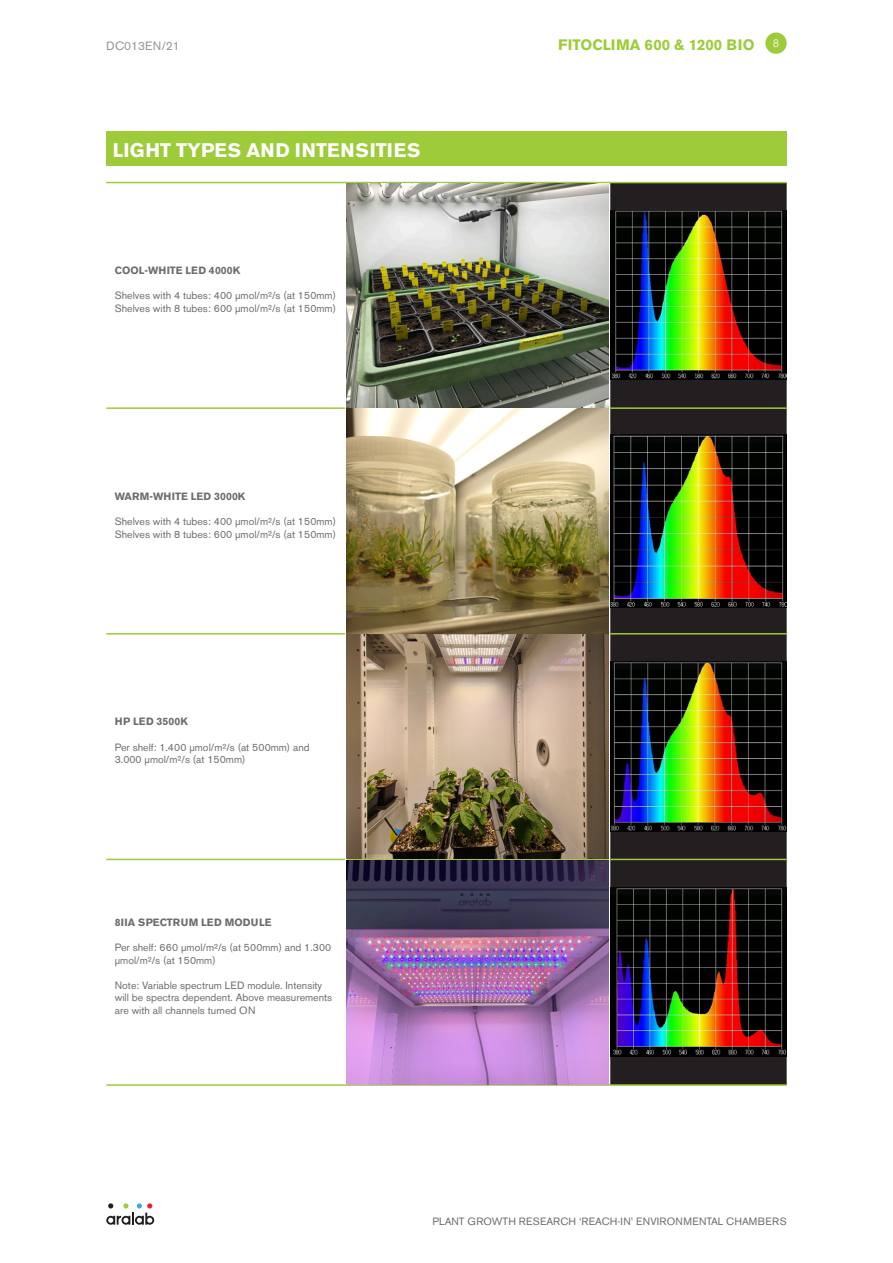
<style>
.page{position:relative;width:893px;height:1263px;background:#fff}
.page>*{position:absolute;margin:0;border:0;box-sizing:border-box;transform-origin:0 0}
.t1{font:700 19.5px "Akzidenz Grotesk BE";letter-spacing:.01em;color:#fff}
.t2{font:700 15px "Akzidenz Grotesk BE";color:#9ecb3a}
.t3{font:12px "Akzidenz Grotesk BE";color:#939598}
.t4{font:10.5px/12.6px "Akzidenz Grotesk BE";color:#6c6d70}
.t5{font:10.5px "Akzidenz Grotesk BE";letter-spacing:.02em;color:#6c6d70}
.t6{font:700 10.5px "Akzidenz Grotesk BE";color:#6c6d70}
.t7{font:700 10.5px "Akzidenz Grotesk BE";letter-spacing:.02em;color:#6c6d70}
</style>
<div class="page">
<svg style="left:106px;top:1203px;width:48px;height:22px"></svg>
<div style="left:765px;top:33px;width:22px;height:21px;background:#9ecb3a;border-radius:50%"></div>
<div style="left:106px;top:132px;width:681px;height:34px;background:#9ecb3a"></div>
<div style="left:610px;top:183px;width:177px;height:901px;background:#231f20"></div>
<hr style="left:106px;top:182px;width:240px;height:1px;background:#9ecb3a">
<hr style="left:346px;top:182px;width:263px;height:1px;background:#9ecb3a">
<hr style="left:609px;top:182px;width:178px;height:1px;background:#9ecb3a">
<hr style="left:106px;top:407px;width:239px;height:2px;background:#9ecb3a">
<hr style="left:347px;top:407px;width:262px;height:2px;background:#9ecb3a">
<hr style="left:610px;top:407px;width:177px;height:2px;background:#9ecb3a">
<hr style="left:106px;top:633px;width:239px;height:1px;background:#9ecb3a">
<hr style="left:610px;top:633px;width:177px;height:1px;background:#9ecb3a">
<hr style="left:106px;top:859px;width:239px;height:1px;background:#9ecb3a">
<hr style="left:610px;top:859px;width:177px;height:1px;background:#9ecb3a">
<hr style="left:106px;top:1084px;width:240px;height:2px;background:#9ecb3a">
<hr style="left:346px;top:1084px;width:263px;height:2px;background:#9ecb3a">
<hr style="left:609px;top:1084px;width:178px;height:2px;background:#9ecb3a">
<img style="left:347px;top:183px;width:262px;height:224px">
<img style="left:610px;top:211px;width:177px;height:169px">
<img style="left:347px;top:409px;width:262px;height:675px">
<img style="left:610px;top:435px;width:177px;height:172px">
<img style="left:610px;top:661px;width:177px;height:171px">
<img style="left:610px;top:888px;width:177px;height:169px">
<p class="t3" style="left:106px;top:39px;width:75px">DC013EN/21</p>
<h2 class="t2" style="left:558px;top:36px;width:222px">FITOCLIMA 600 &amp; 1200 BIO <sup>8</sup></h2>
<p class="t1" style="left:113px;top:139px;width:309px">LIGHT TYPES AND INTENSITIES</p>
<p class="t6" style="left:115px;top:264px;width:127px">COOL-WHITE LED 4000K</p>
<p class="t4" style="left:115px;top:289px;width:223px">Shelves with 4 tubes: 400 μmol/m²/s (at 150mm)</p>
<p class="t4" style="left:115px;top:302px;width:223px">Shelves with 8 tubes: 600 μmol/m²/s (at 150mm)</p>
<p class="t6" style="left:115px;top:490px;width:132px">WARM-WHITE LED 3000K</p>
<p class="t4" style="left:115px;top:515px;width:223px">Shelves with 4 tubes: 400 μmol/m²/s (at 150mm)</p>
<p class="t4" style="left:115px;top:528px;width:223px">Shelves with 8 tubes: 600 μmol/m²/s (at 150mm)</p>
<p class="t6" style="left:115px;top:716px;width:75px">HP LED 3500K</p>
<p class="t4" style="left:115px;top:741px;width:196px">Per shelf: 1.400 μmol/m²/s (at 500mm) and<br>3.000 μmol/m²/s (at 150mm)</p>
<p class="t7" style="left:115px;top:916px;width:158px">8IIA SPECTRUM LED MODULE</p>
<p class="t4" style="left:115px;top:941px;width:218px">Per shelf: 660 μmol/m²/s (at 500mm) and 1.300 μmol/m²/s (at 150mm)</p>
<p class="t4" style="left:115px;top:979px;width:219px">Note: Variable spectrum LED module. Intensity will be spectra dependent. Above measurements are with all channels turned ON</p>
<p class="t5" style="left:432px;top:1215px;width:356px">PLANT GROWTH RESEARCH ‘REACH-IN’ ENVIRONMENTAL CHAMBERS</p>
</div>
